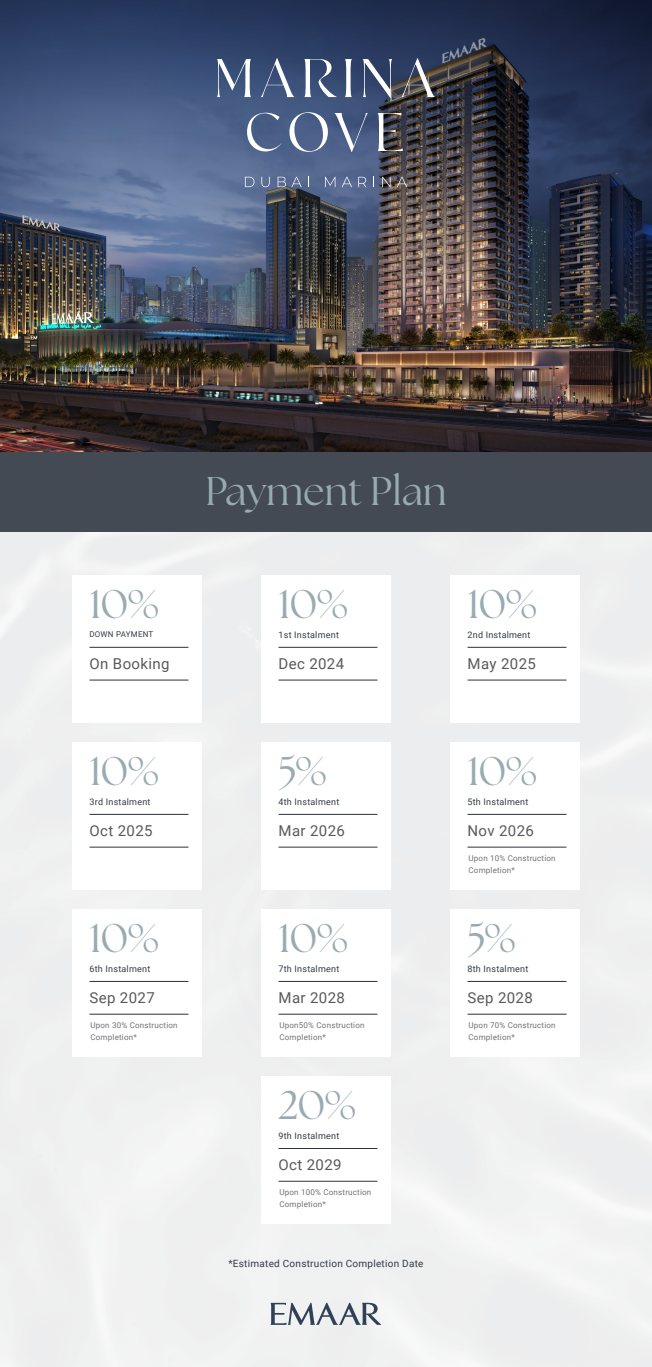
<style>
.page{position:relative;width:652px;height:1367px;background:#fff}
.page>*{position:absolute;margin:0;border:0;box-sizing:border-box;transform-origin:0 0}
.t1{font:40px "The Seasons";letter-spacing:-.01em;color:#99abb2}
.t2{font:15px "Roboto";letter-spacing:.025em;color:#58595b}
.t3{font:10px "Roboto";letter-spacing:.025em;color:#343a45}
.t4{font:9px "Roboto";letter-spacing:.025em;color:#343a45}
.t5{font:8px/12px "Roboto";letter-spacing:.025em;color:#717275}
.t6{font:8px "Roboto";letter-spacing:.025em;color:#343a45}
</style>
<div class="page">
<div style="left:0;top:531px;width:652px;height:835px;background:#efeff0"></div>
<svg style="left:271px;top:1302px;width:110px;height:22px"></svg>
<div style="left:72px;top:575px;width:130px;height:147px;background:#fff"></div>
<hr style="left:90px;top:647px;width:98px;height:1px;background:#2c313a">
<hr style="left:90px;top:680px;width:98px;height:1px;background:#2c313a">
<div style="left:261px;top:575px;width:130px;height:147px;background:#fff"></div>
<hr style="left:279px;top:647px;width:98px;height:1px;background:#2c313a">
<hr style="left:279px;top:680px;width:98px;height:1px;background:#2c313a">
<div style="left:450px;top:575px;width:130px;height:147px;background:#fff"></div>
<hr style="left:468px;top:647px;width:98px;height:1px;background:#2c313a">
<hr style="left:468px;top:680px;width:98px;height:1px;background:#2c313a">
<div style="left:72px;top:742px;width:130px;height:147px;background:#fff"></div>
<hr style="left:90px;top:814px;width:98px;height:1px;background:#2c313a">
<hr style="left:90px;top:847px;width:98px;height:1px;background:#2c313a">
<div style="left:261px;top:742px;width:130px;height:147px;background:#fff"></div>
<hr style="left:279px;top:814px;width:98px;height:1px;background:#2c313a">
<hr style="left:279px;top:847px;width:98px;height:1px;background:#2c313a">
<div style="left:450px;top:742px;width:130px;height:147px;background:#fff"></div>
<hr style="left:468px;top:814px;width:98px;height:1px;background:#2c313a">
<hr style="left:468px;top:847px;width:98px;height:1px;background:#2c313a">
<div style="left:72px;top:909px;width:130px;height:147px;background:#fff"></div>
<hr style="left:90px;top:981px;width:98px;height:1px;background:#2c313a">
<hr style="left:90px;top:1014px;width:98px;height:1px;background:#2c313a">
<div style="left:261px;top:909px;width:130px;height:147px;background:#fff"></div>
<div style="left:261px;top:1076px;width:130px;height:147px;background:#fff"></div>
<hr style="left:279px;top:981px;width:98px;height:1px;background:#2c313a">
<hr style="left:279px;top:1148px;width:98px;height:1px;background:#2c313a">
<hr style="left:279px;top:1014px;width:98px;height:1px;background:#2c313a">
<hr style="left:279px;top:1180px;width:98px;height:1px;background:#2c313a">
<div style="left:450px;top:909px;width:130px;height:147px;background:#fff"></div>
<hr style="left:468px;top:981px;width:98px;height:1px;background:#2c313a">
<hr style="left:468px;top:1014px;width:98px;height:1px;background:#2c313a">
<div style="left:0;top:450px;width:652px;height:81px;background:#434a54"></div>
<img style="left:0;top:388px;width:652px;height:63px">
<img style="left:0;top:0;width:652px;height:388px">
<svg style="left:245px;top:177px;width:9px;height:10px"></svg>
<svg style="left:261px;top:177px;width:9px;height:10px"></svg>
<svg style="left:278px;top:177px;width:24px;height:10px"></svg>
<svg style="left:325px;top:177px;width:10px;height:10px"></svg>
<svg style="left:342px;top:177px;width:10px;height:10px"></svg>
<svg style="left:358px;top:177px;width:8px;height:10px"></svg>
<svg style="left:382px;top:177px;width:9px;height:10px"></svg>
<svg style="left:397px;top:177px;width:10px;height:10px"></svg>
<svg style="left:217px;top:59px;width:34px;height:38px"></svg>
<svg style="left:261px;top:58px;width:34px;height:39px"></svg>
<svg style="left:304px;top:59px;width:33px;height:38px"></svg>
<svg style="left:345px;top:59px;width:7px;height:38px"></svg>
<svg style="left:362px;top:59px;width:30px;height:39px"></svg>
<svg style="left:401px;top:58px;width:34px;height:39px"></svg>
<svg style="left:247px;top:113px;width:34px;height:38px"></svg>
<svg style="left:289px;top:112px;width:39px;height:40px"></svg>
<svg style="left:334px;top:113px;width:34px;height:39px"></svg>
<svg style="left:377px;top:113px;width:26px;height:38px"></svg>
<h1 class="t1" style="left:90px;top:577px;width:71px">10%</h1>
<h2 class="t2" style="left:90px;top:653px;width:82px">On Booking</h2>
<p class="t6" style="left:90px;top:628px;width:65px">DOWN PAYMENT</p>
<h1 class="t1" style="left:206px;top:464px;width:242px">Payment Plan</h1>
<h1 class="t1" style="left:279px;top:577px;width:71px">10%</h1>
<h2 class="t2" style="left:279px;top:653px;width:67px">Dec 2024</h2>
<p class="t4" style="left:279px;top:628px;width:62px">1st Instalment</p>
<h1 class="t1" style="left:468px;top:577px;width:71px">10%</h1>
<h2 class="t2" style="left:468px;top:653px;width:70px">May 2025</h2>
<p class="t4" style="left:468px;top:628px;width:64px">2nd Instalment</p>
<h1 class="t1" style="left:90px;top:744px;width:71px">10%</h1>
<h2 class="t2" style="left:90px;top:820px;width:65px">Oct 2025</h2>
<p class="t4" style="left:90px;top:795px;width:62px">3rd Instalment</p>
<h1 class="t1" style="left:90px;top:911px;width:71px">10%</h1>
<h2 class="t2" style="left:90px;top:987px;width:67px">Sep 2027</h2>
<p class="t5" style="left:90px;top:1018px;width:89px">Upon 30% Construction<br>Completion*</p>
<p class="t4" style="left:90px;top:962px;width:62px">6th Instalment</p>
<h1 class="t1" style="left:279px;top:744px;width:49px">5%</h1>
<h2 class="t2" style="left:279px;top:820px;width:68px">Mar 2026</h2>
<p class="t4" style="left:279px;top:795px;width:62px">4th Instalment</p>
<h1 class="t1" style="left:279px;top:911px;width:71px">10%</h1>
<p class="t4" style="left:279px;top:962px;width:62px">7th Instalment</p>
<h2 class="t2" style="left:279px;top:987px;width:68px">Mar 2028</h2>
<p class="t5" style="left:279px;top:1018px;width:87px">Upon50% Construction<br>Completion*</p>
<h1 class="t1" style="left:279px;top:1078px;width:79px">20%</h1>
<p class="t4" style="left:279px;top:1129px;width:62px">9th Instalment</p>
<h2 class="t2" style="left:279px;top:1153px;width:65px">Oct 2029</h2>
<p class="t5" style="left:279px;top:1185px;width:93px">Upon 100% Construction<br>Completion*</p>
<p class="t3" style="left:228px;top:1256px;width:197px">*Estimated Construction Completion Date</p>
<h1 class="t1" style="left:468px;top:744px;width:71px">10%</h1>
<h2 class="t2" style="left:468px;top:820px;width:68px">Nov 2026</h2>
<p class="t5" style="left:468px;top:851px;width:89px">Upon 10% Construction<br>Completion*</p>
<p class="t4" style="left:468px;top:795px;width:62px">5th Instalment</p>
<h1 class="t1" style="left:468px;top:911px;width:50px">5%</h1>
<h2 class="t2" style="left:468px;top:987px;width:67px">Sep 2028</h2>
<p class="t5" style="left:468px;top:1018px;width:89px">Upon 70% Construction<br>Completion*</p>
<p class="t4" style="left:468px;top:962px;width:62px">8th Instalment</p>
</div>
